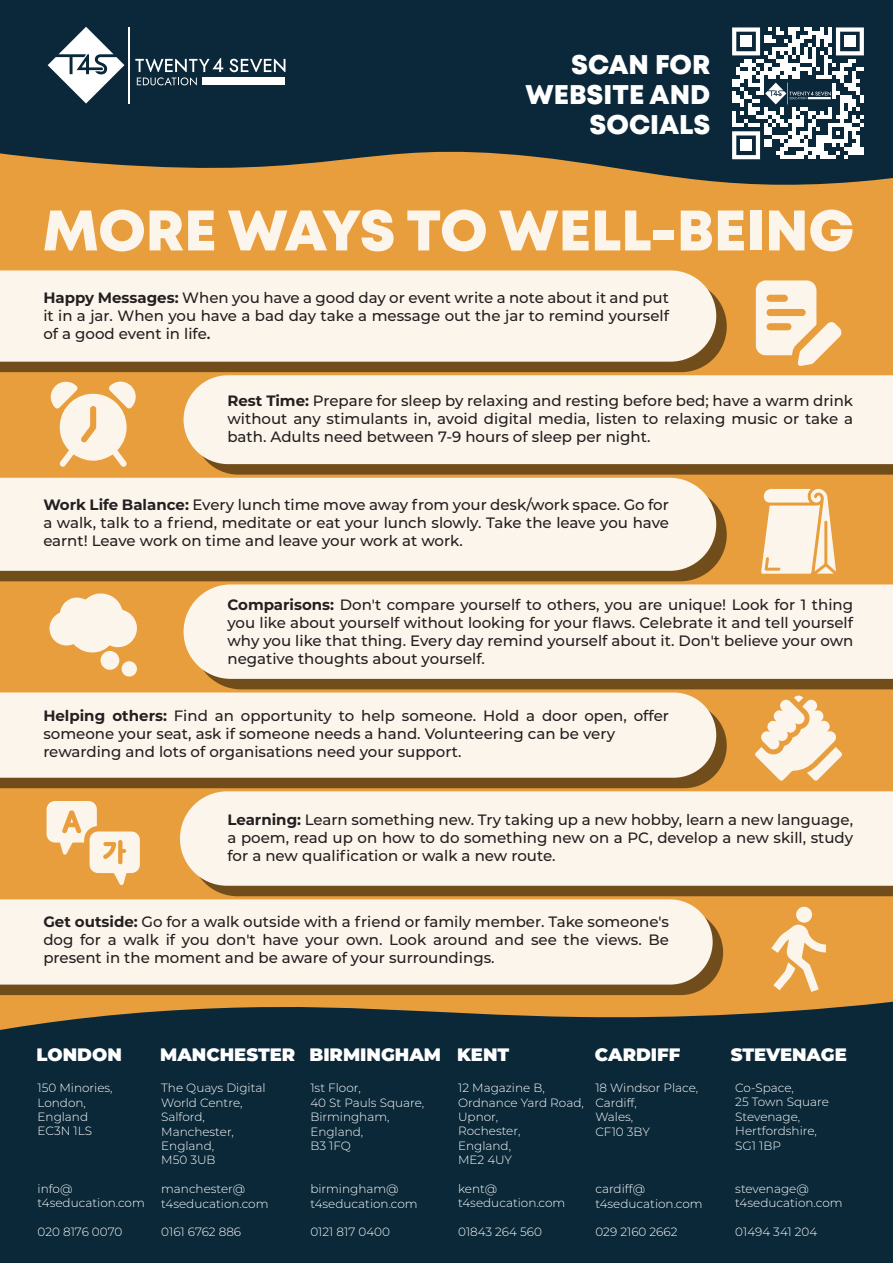
<style>
.page{position:relative;width:893px;height:1263px;background:#e89e3c}
.page>*{position:absolute;margin:0;border:0;box-sizing:border-box;transform-origin:0 0}
.t1{font:57px "Mont Heavy DEMO";color:#fff}
.t2{font:27px/30px "Mont Heavy DEMO";color:#fff;text-align:right}
.t3{font:900 18px "Montserrat";color:#fff}
.t4{font:500 15px/18px "Montserrat";color:#231f20;text-align:justify}
.t5{font:300 12px/14.4px "Montserrat";color:#fff}
.s1{font-weight:700}
.s2{font-weight:600}
</style>
<div class="page">
<div style="left:0;top:995px;width:893px;height:268px;background:#0a2838"></div>
<svg style="left:0;top:297px;width:727px;height:75px;background:#7a521e"></svg>
<div style="left:0;top:270px;width:716px;height:92px;background:#fcf5eb"></div>
<svg style="left:210px;top:464px;width:683px;height:11px;background:#78521f"></svg>
<div style="left:184px;top:375px;width:709px;height:89px;background:#fcf5eb"></div>
<svg style="left:0;top:505px;width:727px;height:76px;background:#7a521e"></svg>
<div style="left:0;top:478px;width:716px;height:93px;background:#fcf5eb"></div>
<div style="left:212px;top:679px;width:681px;height:10px;background:#724d1c"></div>
<div style="left:184px;top:584px;width:709px;height:95px;background:#fcf5eb"></div>
<div style="left:0;top:717px;width:727px;height:71px;background:#724d1c"></div>
<div style="left:0;top:692px;width:716px;height:86px;background:#fcf5eb"></div>
<div style="left:208px;top:886px;width:685px;height:10px;background:#724d1c"></div>
<div style="left:180px;top:791px;width:713px;height:95px;background:#fcf5eb"></div>
<svg style="left:0;top:925px;width:723px;height:70px;background:#7e5927"></svg>
<div style="left:0;top:899px;width:713px;height:85px;background:#fcf5eb"></div>
<svg style="left:771px;top:924px;width:55px;height:68px"></svg>
<svg style="left:796px;top:907px;width:16px;height:16px"></svg>
<svg style="left:47px;top:801px;width:93px;height:84px"></svg>
<svg style="left:755px;top:695px;width:87px;height:86px"></svg>
<svg style="left:49px;top:593px;width:88px;height:60px"></svg>
<svg style="left:121px;top:661px;width:16px;height:15px"></svg>
<div style="left:101px;top:651px;width:18px;height:19px;background:#fcf5eb;border-radius:50%"></div>
<svg style="left:761px;top:489px;width:75px;height:85px"></svg>
<svg style="left:51px;top:382px;width:85px;height:85px"></svg>
<svg style="left:756px;top:280px;width:85px;height:86px"></svg>
<svg style="left:0;top:0;width:893px;height:185px;background:#253639"></svg>
<div style="left:724px;top:19px;width:148px;height:148px;background:#0a2839"></div>
<svg style="left:732px;top:15px;width:145px;height:144px"></svg>
<div style="left:740px;top:35px;width:12px;height:12px;background:#fff"></div>
<div style="left:844px;top:35px;width:12px;height:12px;background:#fff"></div>
<div style="left:740px;top:139px;width:12px;height:12px;background:#fff"></div>
<img style="left:764px;top:81px;width:68px;height:24px">
<svg style="left:229px;top:59px;width:56px;height:13px"></svg>
<svg style="left:48px;top:27px;width:76px;height:77px;background:#74858e"></svg>
<hr style="left:128px;top:27px;width:2px;height:77px;background:#fff">
<svg style="left:135px;top:58px;width:88px;height:27px;background:#445b68"></svg>
<div style="left:202px;top:78px;width:83px;height:7px;background:#fff"></div>
<h2 class="t2" style="left:547px;top:38px;width:186px">SCAN FOR<br>WEBSITE AND<br>SOCIALS</h2>
<h2 class="t2" style="left:525px;top:51px;width:186px">SCAN FOR<br>WEBSITE AND<br>SOCIALS</h2>
<h1 class="t1" style="left:43px;top:198px;width:813px">MORE WAYS TO WELL-BEING</h1>
<p class="t4" style="left:43px;top:289px;width:627px"><span class="s1">Happy Messages:</span> When you have a good day or event write a note about it and put it in a jar. When you have a bad day take a message out the jar to remind yourself of a good event in life<span class="s2">.</span></p>
<p class="t4" style="left:227px;top:391px;width:627px"><span class="s1">Rest Time:</span> Prepare for sleep by relaxing and resting before bed; have a warm drink without any stimulants in, avoid digital media, listen to relaxing music or take a bath. Adults need between 7-9 hours of sleep per night.</p>
<p class="t4" style="left:43px;top:495px;width:627px"><span class="s1">Work Life Balance:</span> Every lunch time move away from your desk/work space. Go for a walk, talk to a friend, meditate or eat your lunch slowly. Take the leave you have earnt! Leave work on time and leave your work at work.</p>
<p class="t4" style="left:227px;top:595px;width:627px"><span class="s1">Comparisons:</span> Don't compare yourself to others, you are unique! Look for 1 thing you like about yourself without looking for your flaws. Celebrate it and tell yourself why you like that thing. Every day remind yourself about it. Don't believe your own negative thoughts about yourself.</p>
<p class="t4" style="left:43px;top:706px;width:627px;text-align:left"><span class="s1">Helping others:</span> Find an opportunity to help someone. Hold a door open, offer someone your seat, ask if someone needs a hand. Volunteering can be very rewarding and lots of organisations need your support.</p>
<p class="t4" style="left:227px;top:810px;width:627px"><span class="s1">Learning:</span> Learn something new. Try taking up a new hobby, learn a new language, a poem, read up on how to do something new on a PC, develop a new skill, study for a new qualification or walk a new route.</p>
<p class="t4" style="left:43px;top:912px;width:627px"><span class="s1">Get outside:</span> Go for a walk outside with a friend or family member. Take someone's dog for a walk if you don't have your own. Look around and see the views. Be present in the moment and be aware of your surroundings.</p>
<p class="t3" style="left:37px;top:1041px;width:87px">LONDON</p>
<p class="t3" style="left:160px;top:1041px;width:351px">MANCHESTER BIRMINGHAM KENT</p>
<p class="t3" style="left:595px;top:1041px;width:87px">CARDIFF</p>
<p class="t3" style="left:731px;top:1041px;width:118px">STEVENAGE</p>
<p class="t5" style="left:38px;top:1080px;width:77px">150 Minories,<br>London,<br>England<br>EC3N 1LS</p>
<p class="t5" style="left:161px;top:1080px;width:106px">The Quays Digital<br>World Centre,<br>Salford,<br>Manchester,<br>England,<br>M50 3UB</p>
<p class="t5" style="left:161px;top:1181px;width:109px">manchester@ t4seducation.com</p>
<p class="t5" style="left:161px;top:1224px;width:81px">0161 6762 886</p>
<p class="t5" style="left:458px;top:1080px;width:127px">12 Magazine B,<br>Ordnance Yard Road,<br>Upnor,<br>Rochester,<br>England,<br>ME2 4UY</p>
<p class="t5" style="left:458px;top:1181px;width:109px">kent@ t4seducation.com</p>
<p class="t5" style="left:458px;top:1224px;width:85px">01843 264 560</p>
<p class="t5" style="left:310px;top:1080px;width:115px">1st Floor,<br>40 St Pauls Square,<br>Birmingham,<br>England,<br>B3 1FQ</p>
<p class="t5" style="left:310px;top:1181px;width:109px">birmingham@ t4seducation.com</p>
<p class="t5" style="left:310px;top:1224px;width:81px">0121 817 0400</p>
<p class="t5" style="left:595px;top:1080px;width:104px">18 Windsor Place,<br>Cardiff,<br>Wales,<br>CF10 3BY</p>
<p class="t5" style="left:735px;top:1080px;width:95px">Co-Space,<br>25 Town Square<br>Stevenage,<br>Hertfordshire,<br>SG1 1BP</p>
<p class="t5" style="left:735px;top:1181px;width:109px">stevenage@ t4seducation.com</p>
<p class="t5" style="left:735px;top:1224px;width:84px">01494 341 204</p>
<p class="t5" style="left:38px;top:1181px;width:109px">info@ t4seducation.com</p>
<p class="t5" style="left:38px;top:1224px;width:86px">020 8176 0070</p>
<p class="t5" style="left:595px;top:1181px;width:109px">cardiff@ t4seducation.com</p>
<p class="t5" style="left:595px;top:1224px;width:84px">029 2160 2662</p>
</div>
